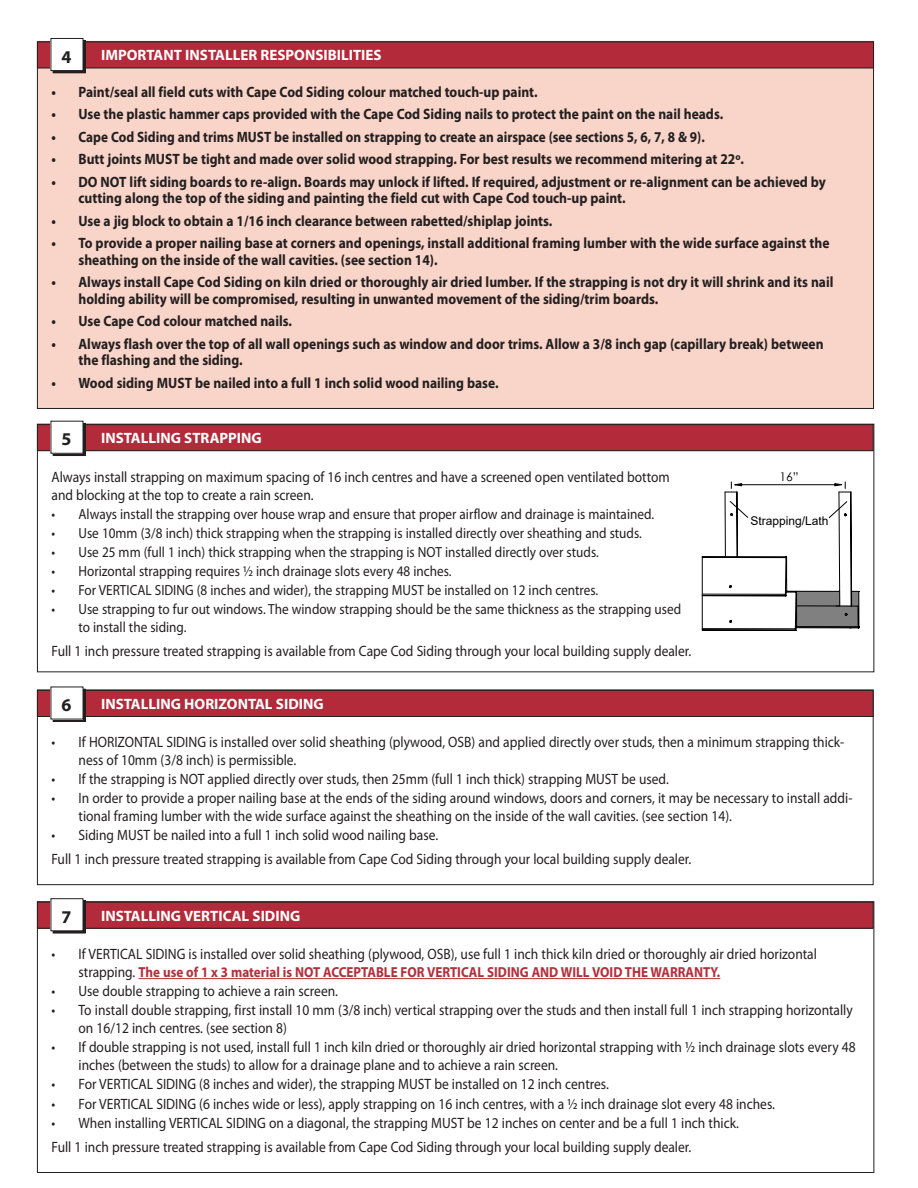
<style>
.page{position:relative;width:918px;height:1188px;background:#fff}
.page>*{position:absolute;margin:0;border:0;box-sizing:border-box;transform-origin:0 0}
.t1{font:700 18px "Myriad Pro";color:#231f20}
.t2{font:15px/18px "Myriad Pro";color:#231f20;scale:.9 1}
.t3{font:700 15px/16.5px "Myriad Pro";color:#231f20;scale:.9 1}
.t4{font:700 15px "Myriad Pro";color:#fff}
.t5{font:700 15px "Myriad Pro";color:#231f20;scale:.88 1}
.t6{font:14.7px/18px "Myriad Pro";color:#231f20;scale:.9 1}
.t7{font:700 14.55px "Myriad Pro";color:#b42e3b;scale:.9 1}
.t8{font:12px "Arial";color:#000100}
.t9{font:12px "Century Gothic";color:#000}
.s1{font-weight:400;font-size:15px;color:#231f20}
</style>
<div class="page">
<div style="left:37px;top:425px;width:836px;height:26px;background:#b32b3b"></div>
<div style="left:37px;top:424px;width:837px;height:27px;border:1px solid #231f20"></div>
<svg style="left:53px;top:423px;width:32px;height:33px"></svg>
<div style="left:53px;top:423px;width:33px;height:33px;border:1px solid #231f20"></div>
<div style="left:51px;top:421px;width:32px;height:32px;background:#fff"></div>
<div style="left:37px;top:902px;width:836px;height:26px;background:#b32b3b"></div>
<div style="left:37px;top:902px;width:837px;height:27px;border:1px solid #231f20"></div>
<div style="left:53px;top:901px;width:32px;height:32px;background:#231f20"></div>
<div style="left:53px;top:900px;width:33px;height:33px;border:1px solid #231f20"></div>
<div style="left:51px;top:899px;width:32px;height:32px;background:#fff"></div>
<hr style="left:139px;top:978px;width:581px;height:1px;background:#b42e3b">
<div style="left:37px;top:690px;width:836px;height:27px;background:#b32b3b"></div>
<div style="left:37px;top:690px;width:837px;height:27px;border:1px solid #231f20"></div>
<svg style="left:53px;top:689px;width:32px;height:32px"></svg>
<div style="left:53px;top:689px;width:33px;height:33px;border:1px solid #231f20"></div>
<div style="left:51px;top:687px;width:32px;height:32px;background:#fff"></div>
<div style="left:37px;top:41px;width:837px;height:367px;background:#f9d4c8"></div>
<div style="left:37px;top:42px;width:837px;height:26px;background:#b32b3b"></div>
<div style="left:37px;top:41px;width:837px;height:27px;border:1px solid #231f20"></div>
<div style="left:53px;top:41px;width:32px;height:32px;background:#231f20"></div>
<div style="left:53px;top:40px;width:33px;height:33px;border:1px solid #231f20"></div>
<div style="left:51px;top:38px;width:32px;height:33px;background:#fff"></div>
<div style="left:50px;top:38px;width:33px;height:33px;border:1px solid #231f20"></div>
<svg style="left:702px;top:482px;width:157px;height:149px"></svg>
<p class="t1" style="left:62px;top:45px;width:11px">4</p>
<p class="t4" style="left:101px;top:46px;width:282px">IMPORTANT INSTALLER RESPONSIBILITIES</p>
<p class="t3" style="left:52px;top:83px;width:542px">• Paint/seal all field cuts with Cape Cod Siding colour matched touch-up paint.</p>
<p class="t3" style="left:52px;top:105px;width:748px">• Use the plastic hammer caps provided with the Cape Cod Siding nails to protect the paint on the nail heads.</p>
<p class="t5" style="left:52px;top:127px;width:744px">• Cape Cod Siding and trims MUST be installed on strapping to create an airspace (see sections 5, 6, 7, 8 &amp; 9).</p>
<p class="t3" style="left:52px;top:150px;width:771px">• Butt joints MUST be tight and made over solid wood strapping. For best results we recommend mitering at 22º.</p>
<p class="t3" style="left:79px;top:173px;width:832px;text-indent:-27px">• DO NOT lift siding boards to re-align. Boards may unlock if lifted. If required, adjustment or re-alignment can be achieved by cutting along the top of the siding and painting the field cut with Cape Cod touch-up paint.</p>
<p class="t3" style="left:52px;top:212px;width:558px">• Use a jig block to obtain a 1/16 inch clearance between rabetted/shiplap joints.</p>
<p class="t3" style="left:79px;top:234px;width:836px;text-indent:-27px">• To provide a proper nailing base at corners and openings, install additional framing lumber with the wide surface against the sheathing on the inside of the wall cavities. (see section 14).</p>
<p class="t3" style="left:79px;top:273px;width:840px;text-indent:-27px">• Always install Cape Cod Siding on kiln dried or thoroughly air dried lumber. If the strapping is not dry it will shrink and its nail holding ability will be compromised, resulting in unwanted movement of the siding/trim boards.</p>
<p class="t3" style="left:52px;top:312px;width:269px">• Use Cape Cod colour matched nails.</p>
<p class="t3" style="left:79px;top:335px;width:829px;text-indent:-27px">• Always flash over the top of all wall openings such as window and door trims. Allow a 3/8 inch gap (capillary break) between the flashing and the siding.</p>
<p class="t3" style="left:52px;top:374px;width:498px">• Wood siding MUST be nailed into a full 1 inch solid wood nailing base.</p>
<p class="t1" style="left:62px;top:428px;width:11px">5</p>
<p class="t4" style="left:101px;top:428px;width:162px">INSTALLING STRAPPING</p>
<p class="t2" style="left:52px;top:467px;width:688px">Always install strapping on maximum spacing of 16 inch centres and have a screened open ventilated bottom and blocking at the top to create a rain screen.</p>
<p class="t6" style="left:52px;top:505px;width:671px">• Always install the strapping over house wrap and ensure that proper airflow and drainage is maintained.</p>
<p class="t6" style="left:52px;top:524px;width:657px">• Use 10mm (3/8 inch) thick strapping when the strapping is installed directly over sheathing and studs.</p>
<p class="t6" style="left:52px;top:543px;width:610px">• Use 25 mm (full 1 inch) thick strapping when the strapping is NOT installed directly over studs.</p>
<p class="t6" style="left:52px;top:562px;width:446px">• Horizontal strapping requires ½ inch drainage slots every 48 inches.</p>
<p class="t6" style="left:52px;top:581px;width:609px">• For VERTICAL SIDING (8 inches and wider), the strapping MUST be installed on 12 inch centres.</p>
<p class="t6" style="left:79px;top:600px;width:671px;text-indent:-27px">• Use strapping to fur out windows. The window strapping should be the same thickness as the strapping used to install the siding.</p>
<p class="t2" style="left:52px;top:642px;width:712px">Full 1 inch pressure treated strapping is available from Cape Cod Siding through your local building supply dealer.</p>
<p class="t9" style="left:780px;top:469px;width:21px">16”</p>
<p class="t8" style="left:750px;top:513px;width:80px">Strapping/Lath</p>
<p class="t1" style="left:62px;top:693px;width:11px">6</p>
<p class="t4" style="left:101px;top:694px;width:224px">INSTALLING HORIZONTAL SIDING</p>
<p class="t2" style="left:79px;top:732px;width:852px;text-indent:-27px">• If HORIZONTAL SIDING is installed over solid sheathing (plywood, OSB) and applied directly over studs, then a minimum strapping thick&shy;ness of 10mm (3/8 inch) is permissible.</p>
<p class="t2" style="left:52px;top:769px;width:687px">• If the strapping is NOT applied directly over studs, then 25mm (full 1 inch thick) strapping MUST be used.</p>
<p class="t2" style="left:79px;top:788px;width:861px;text-indent:-27px">• In order to provide a proper nailing base at the ends of the siding around windows, doors and corners, it may be necessary to install addi&shy;tional framing lumber with the wide surface against the sheathing on the inside of the wall cavities. (see section 14).</p>
<p class="t2" style="left:52px;top:826px;width:431px">• Siding MUST be nailed into a full 1 inch solid wood nailing base.</p>
<p class="t2" style="left:52px;top:850px;width:712px">Full 1 inch pressure treated strapping is available from Cape Cod Siding through your local building supply dealer.</p>
<p class="t1" style="left:62px;top:905px;width:11px">7</p>
<p class="t4" style="left:101px;top:906px;width:201px">INSTALLING VERTICAL SIDING</p>
<p class="t2" style="left:52px;top:945px;width:852px">• If VERTICAL SIDING is installed over solid sheathing (plywood, OSB), use full 1 inch thick kiln dried or thoroughly air dried horizontal</p>
<p class="t7" style="left:79px;top:963px;width:715px"><span class="s1">strapping.</span> The use of 1 x 3 material is NOT ACCEPTABLE FOR VERTICAL SIDING AND WILL VOID THE WARRANTY.</p>
<p class="t2" style="left:52px;top:982px;width:320px">• Use double strapping to achieve a rain screen.</p>
<p class="t2" style="left:79px;top:1001px;width:862px;text-indent:-27px">• To install double strapping, first install 10 mm (3/8 inch) vertical strapping over the studs and then install full 1 inch strapping horizontally on 16/12 inch centres. (see section 8)</p>
<p class="t2" style="left:79px;top:1038px;width:865px;text-indent:-27px">• If double strapping is not used, install full 1 inch kiln dried or thoroughly air dried horizontal strapping with ½ inch drainage slots every 48 inches (between the studs) to allow for a drainage plane and to achieve a rain screen.</p>
<p class="t2" style="left:52px;top:1075px;width:621px">• For VERTICAL SIDING (8 inches and wider), the strapping MUST be installed on 12 inch centres.</p>
<p class="t2" style="left:52px;top:1094px;width:805px">• For VERTICAL SIDING (6 inches wide or less), apply strapping on 16 inch centres, with a ½ inch drainage slot every 48 inches.</p>
<p class="t2" style="left:52px;top:1113px;width:765px">• When installing VERTICAL SIDING on a diagonal, the strapping MUST be 12 inches on center and be a full 1 inch thick.</p>
<p class="t2" style="left:52px;top:1137px;width:712px">Full 1 inch pressure treated strapping is available from Cape Cod Siding through your local building supply dealer.</p>
</div>
